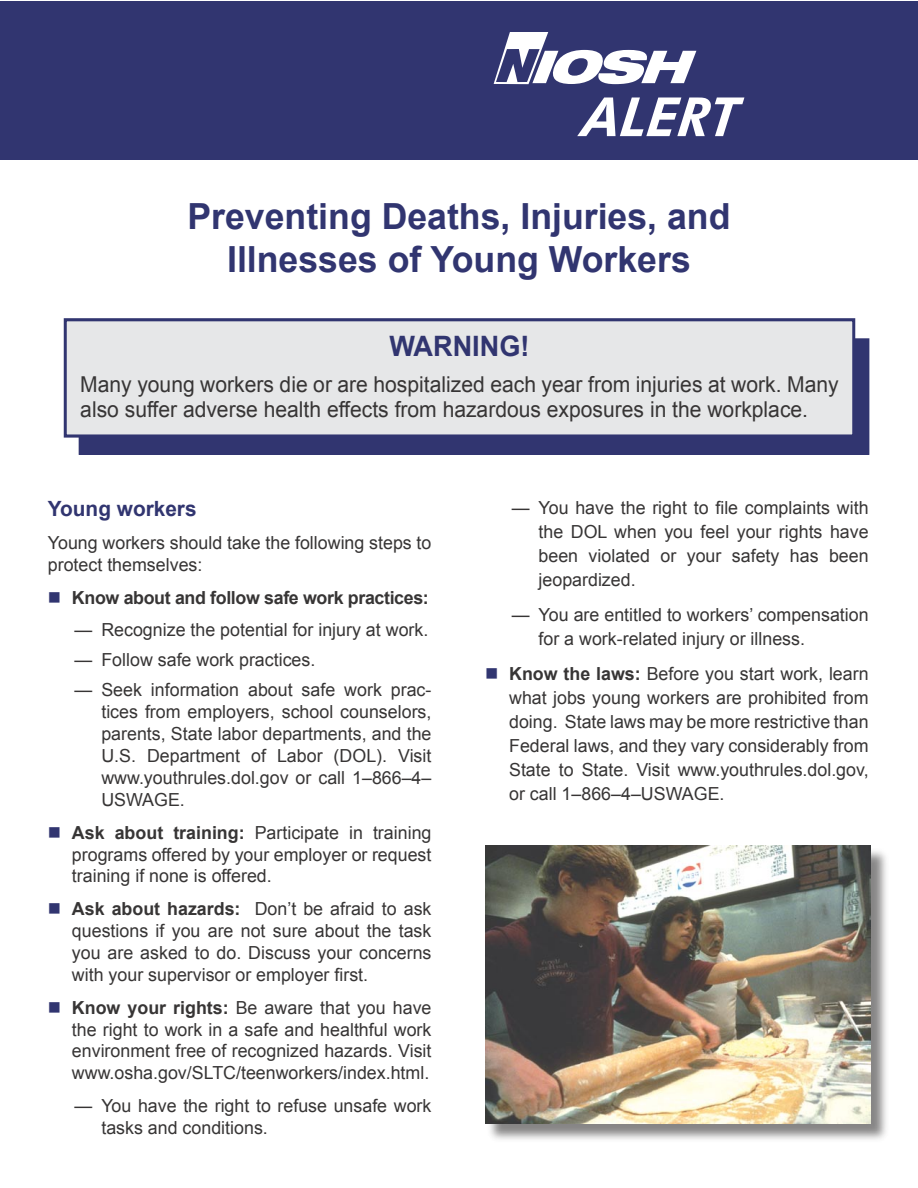
<style>
.page{position:relative;width:918px;height:1188px;background:#fff}
.page>*{position:absolute;margin:0;border:0;box-sizing:border-box;transform-origin:0 0}
.Heading_1{font:700 36px/43.2px "Arial";color:#313570;text-align:center}
.Heading_2__Warning{font:700 28.05px "Arial";color:#313570;scale:.96 1}
.Warning_text{font:21.9px/25px "Arial";color:#373535;scale:.96 1}
.Heading_3-1{font:700 21px "Arial";color:#313570}
.Bullet_text_1-1{font:18px/21.9px "Arial";color:#373535;text-align:justify}
.Dash_1-3{font:18px/21.9px "Arial";color:#373535;text-align:justify}
.Dash_1-2{font:18px "Arial";color:#373535}
.Body_text{font:18px/21.9px "Arial";color:#373535}
.Bullet_text_1-1-2{font:700 18px "Arial";letter-spacing:-.02em;color:#373535}
.s1{color:#313570}
.s2{font-weight:700}
</style>
<div class="page">
<div style="left:79px;top:339px;width:790px;height:115px;background:#313570"></div>
<div style="left:79px;top:338px;width:790px;height:117px;border:2px solid #313570"></div>
<div style="left:65px;top:320px;width:789px;height:116px;background:#e6e7e8"></div>
<div style="left:64px;top:318px;width:791px;height:120px;border:3px solid #313570"></div>
<div style="left:0;top:1px;width:918px;height:159px;background:#313570"></div>
<svg style="left:494px;top:32px;width:202px;height:52px"></svg>
<svg style="left:577px;top:98px;width:167px;height:38px"></svg>
<div style="left:487px;top:847px;width:403px;height:296px;background:#373535;opacity:.6"></div>
<img style="left:485px;top:846px;width:385px;height:277px">
<p class="Heading_1" style="left:187px;top:195px;width:545px">Preventing Deaths, Injuries, and<br>Illnesses of Young Workers</p>
<p class="Heading_2__Warning" style="left:390px;top:326px;width:147px">WARNING!</p>
<p class="Warning_text" style="left:80px;top:372px;width:791px">Many young workers die or are hospitalized each year from injuries at work. Many also suffer adverse health effects from hazardous exposures in the workplace.</p>
<p class="Heading_3-1" style="left:48px;top:494px;width:150px">Young workers</p>
<p class="Body_text" style="left:48px;top:532px;width:385px">Young workers should take the following steps to protect themselves:</p>
<p class="Bullet_text_1-1-2" style="left:48px;top:585px;width:383px"><span class="s1">■</span> Know about and follow safe work practices:</p>
<p class="Dash_1-2" style="left:75px;top:618px;width:355px">— Recognize the potential for injury at work.</p>
<p class="Dash_1-2" style="left:75px;top:648px;width:242px">— Follow safe work practices.</p>
<p class="Dash_1-3" style="left:101px;top:679px;width:332px;text-indent:-27px">— Seek information about safe work prac&shy;tices from employers, school counselors, parents, State labor departments, and the U.S. Department of Labor (DOL). Visit www.youthrules.dol.gov or call 1–866–4– USWAGE.</p>
<p class="Bullet_text_1-1" style="left:72px;top:821px;width:361px;text-indent:-24px"><span class="s1">■</span> <span class="s2">Ask about training:</span> Participate in training programs offered by your employer or request training if none is offered.</p>
<p class="Bullet_text_1-1" style="left:72px;top:898px;width:361px;text-indent:-24px"><span class="s1">■</span> <span class="s2">Ask about hazards:</span> Don’t be afraid to ask questions if you are not sure about the task you are asked to do. Discuss your concerns with your supervisor or employer first.</p>
<p class="Bullet_text_1-1" style="left:72px;top:996px;width:361px;text-indent:-24px"><span class="s1">■</span> <span class="s2">Know your rights:</span> Be aware that you have the right to work in a safe and healthful work environment free of recognized hazards. Visit www.osha.gov/SLTC/teenworkers/index.html.</p>
<p class="Dash_1-3" style="left:101px;top:1095px;width:332px;text-indent:-27px">— You have the right to refuse unsafe work tasks and conditions.</p>
<p class="Dash_1-3" style="left:539px;top:496px;width:332px;line-height:24px;text-indent:-27px">— You have the right to file complaints with the DOL when you feel your rights have been violated or your safety has been jeopardized.</p>
<p class="Dash_1-3" style="left:539px;top:603px;width:332px;line-height:24px;text-indent:-27px">— You are entitled to workers’ compensation for a work-related injury or illness.</p>
<p class="Bullet_text_1-1" style="left:509px;top:662px;width:361px;line-height:24px;text-indent:-24px"><span class="s1">■</span> <span class="s2">Know the laws:</span> Before you start work, learn what jobs young workers are prohibited from doing. State laws may be more restrictive than Federal laws, and they vary considerably from State to State. Visit www.youthrules.dol.gov, or call 1–866–4–USWAGE.</p>
</div>
